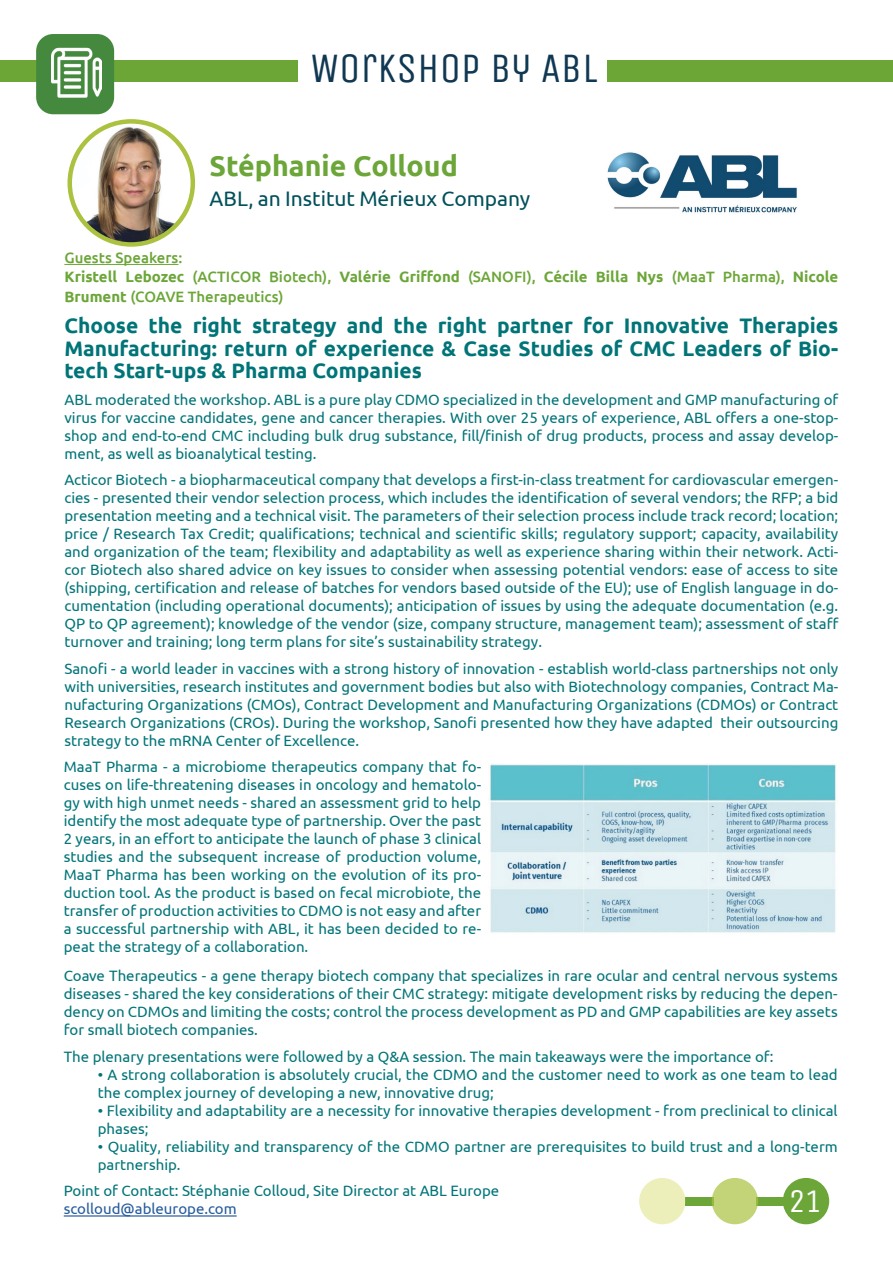
<style>
.page{position:relative;width:893px;height:1263px;background:#fff}
.page>*{position:absolute;margin:0;border:0;box-sizing:border-box;transform-origin:0 0}
.t1{font:42px "Unica One";color:#113853}
.t2{font:33px "Unica One";color:#fff}
.t3{font:700 28.5px "Ubuntu";color:#6ca639}
.t4{font:700 21px/22.5px "Ubuntu";color:#017478;text-align:justify}
.t5{font:21px "Ubuntu";color:#00505a}
.t6{font:15px/18px "Ubuntu";color:#017478;text-align:justify}
.t7{font:500 15px/19.5px "Ubuntu";color:#6ca639}
.t8{font:15px "Ubuntu";color:#275b9c}
.s1{font-weight:700}
</style>
<div class="page">
<div style="left:0;top:60px;width:297px;height:21px;background:#6ca636"></div>
<div style="left:608px;top:60px;width:285px;height:21px;background:#6ca636"></div>
<div style="left:36px;top:34px;width:78px;height:80px;background:#45893e;border-radius:17px"></div>
<img style="left:51px;top:47px;width:50px;height:51px">
<div style="left:685px;top:1197px;width:28px;height:8px;background:#6ca639"></div>
<div style="left:756px;top:1197px;width:29px;height:8px;background:#6ca639"></div>
<div style="left:783px;top:1178px;width:46px;height:46px;background:#6ca639;border-radius:50%"></div>
<div style="left:712px;top:1178px;width:46px;height:46px;background:#c3d478;border-radius:50%"></div>
<div style="left:639px;top:1178px;width:46px;height:46px;background:#edefbb;border-radius:50%"></div>
<img style="left:607px;top:152px;width:190px;height:61px">
<hr style="left:64px;top:264px;width:114px;height:1px;background:#6ca639">
<img style="left:489px;top:764px;width:347px;height:169px">
<hr style="left:64px;top:1215px;width:173px;height:1px;background:#275b9c">
<img style="left:72px;top:123px;width:121px;height:121px">
<div style="left:67px;top:119px;width:128px;height:128px;border:4px solid #aac23f;border-radius:50%"></div>
<p class="t1" style="left:310px;top:43px;width:289px">WORKSHOP BY ABL</p>
<p class="t3" style="left:210px;top:149px;width:250px">Stéphanie Colloud</p>
<p class="t5" style="left:210px;top:186px;width:322px">ABL, an Institut Mérieux Company</p>
<p class="t7" style="left:64px;top:247px;width:120px">Guests Speakers:</p>
<p class="t7" style="left:64px;top:266px;width:775px"><span class="s1">Kristell Lebozec</span> (ACTICOR Biotech), <span class="s1">Valérie Griffond</span> (SANOFI), <span class="s1">Cécile Billa Nys</span> (MaaT Pharma), <span class="s1">Nicole<br>Brument</span> (COAVE Therapeutics)</p>
<p class="t4" style="left:64px;top:314px;width:775px">Choose the right strategy and the right partner for Innovative Therapies Manufacturing: return of experience &amp; Case Studies of CMC Leaders of Bio&shy;tech Start-ups &amp; Pharma Companies</p>
<p class="t6" style="left:64px;top:390px;width:775px">ABL moderated the workshop. ABL is a pure play CDMO specialized in the development and GMP manufacturing of virus for vaccine candidates, gene and cancer therapies. With over 25 years of experience, ABL offers a one-stop&shy;shop and end-to-end CMC including bulk drug substance, fill/finish of drug products, process and assay develop&shy;ment, as well as bioanalytical testing.</p>
<p class="t6" style="left:64px;top:470px;width:775px">Acticor Biotech - a biopharmaceutical company that develops a first-in-class treatment for cardiovascular emergen&shy;cies - presented their vendor selection process, which includes the identification of several vendors; the RFP; a bid presentation meeting and a technical visit. The parameters of their selection process include track record; location; price / Research Tax Credit; qualifications; technical and scientific skills; regulatory support; capacity, availability and organization of the team; flexibility and adaptability as well as experience sharing within their network. Acti&shy;cor Biotech also shared advice on key issues to consider when assessing potential vendors: ease of access to site (shipping, certification and release of batches for vendors based outside of the EU); use of English language in do&shy;cumentation (including operational documents); anticipation of issues by using the adequate documentation (e.g.<br>QP to QP agreement); knowledge of the vendor (size, company structure, management team); assessment of staff turnover and training; long term plans for site’s sustainability strategy.</p>
<p class="t6" style="left:64px;top:659px;width:775px">Sanofi - a world leader in vaccines with a strong history of innovation - establish world-class partnerships not only with universities, research institutes and government bodies but also with Biotechnology companies, Contract Ma&shy;nufacturing Organizations (CMOs), Contract Development and Manufacturing Organizations (CDMOs) or Contract Research Organizations (CROs). During the workshop, Sanofi presented how they have adapted their outsourcing strategy to the mRNA Center of Excellence.</p>
<p class="t6" style="left:64px;top:757px;width:419px">MaaT Pharma - a microbiome therapeutics company that fo&shy;cuses on life-threatening diseases in oncology and hematolo&shy;gy with high unmet needs - shared an assessment grid to help identify the most adequate type of partnership. Over the past 2 years, in an effort to anticipate the launch of phase 3 clinical studies and the subsequent increase of production volume, MaaT Pharma has been working on the evolution of its pro&shy;duction tool. As the product is based on fecal microbiote, the transfer of production activities to CDMO is not easy and after a successful partnership with ABL, it has been decided to re&shy;peat the strategy of a collaboration.</p>
<p class="t6" style="left:64px;top:966px;width:775px">Coave Therapeutics - a gene therapy biotech company that specializes in rare ocular and central nervous systems diseases - shared the key considerations of their CMC strategy: mitigate development risks by reducing the depen&shy;dency on CDMOs and limiting the costs; control the process development as PD and GMP capabilities are key assets for small biotech companies.</p>
<p class="t6" style="left:64px;top:1047px;width:711px">The plenary presentations were followed by a Q&amp;A session. The main takeaways were the importance of:</p>
<p class="t6" style="left:98px;top:1065px;width:741px">• A strong collaboration is absolutely crucial, the CDMO and the customer need to work as one team to lead the complex journey of developing a new, innovative drug;</p>
<p class="t6" style="left:98px;top:1101px;width:741px">• Flexibility and adaptability are a necessity for innovative therapies development - from preclinical to clinical phases;</p>
<p class="t6" style="left:98px;top:1137px;width:741px">• Quality, reliability and transparency of the CDMO partner are prerequisites to build trust and a long-term partnership.</p>
<p class="t6" style="left:64px;top:1181px;width:437px">Point of Contact: Stéphanie Colloud, Site Director at ABL Europe</p>
<p class="t8" style="left:64px;top:1200px;width:174px">scolloud@ableurope.com</p>
<p class="t2" style="left:788px;top:1182px;width:35px">21</p>
</div>
